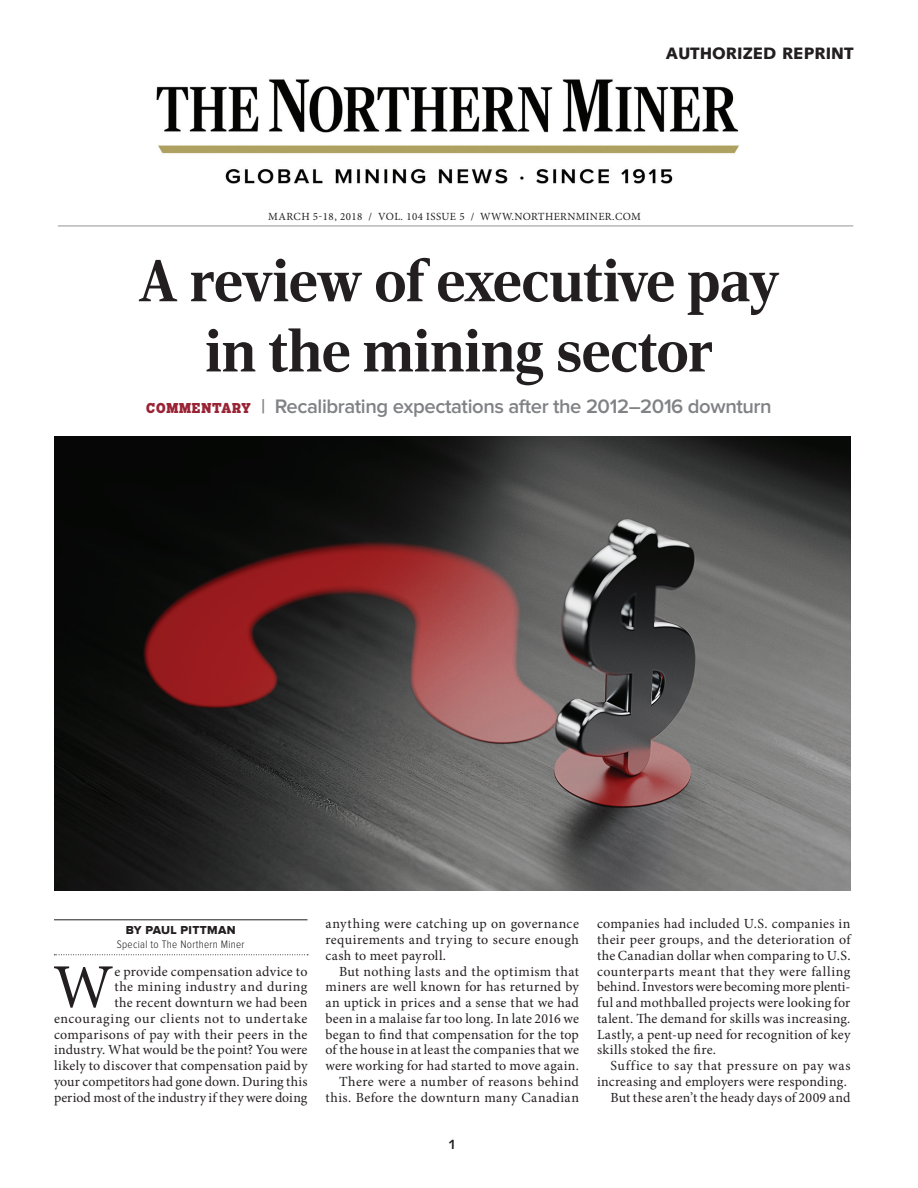
<style>
.page{position:relative;width:918px;height:1188px;background:#fff}
.page>*{position:absolute;margin:0;border:0;box-sizing:border-box;transform-origin:0 0}
.Body_Style_1_Drop_Ca{font:62.4px "Minion Pro";color:#231f20}
.Headline_Large{font:700 59.4px/70.2px "Rocky";color:#231f20;text-align:center}
.Deck_Large{font:600 20.25px "Proxima Nova";letter-spacing:-.02em;color:#808285}
.t1{font:900 16.5px "Syntax";color:#231f20}
.Body_Style_1{font:13.95px/15.8px "Minion Pro";letter-spacing:.02em;color:#231f20;text-align:justify}
.Body_Style_1_Drop_Ca-2{font:13.95px/15.8px "Minion Pro";letter-spacing:.02em;color:#231f20;text-align:right}
.t2{font:700 13.5px "Syntax";color:#231f20}
.Byline_2_Lines_-_Nam{font:12px "Proxima Nova Extrabld";letter-spacing:.03em;color:#231f20}
.Byline_2_Lines_-_Ema{font:300 11.25px "Proxima Nova Cond";letter-spacing:.03em;color:#231f20}
.t3{font:10.95px "Minion Pro";letter-spacing:.03em;color:#231f20}
.s1{font-family:"Salvo Serif Cond";font-weight:900;font-size:13.5px;color:#992435}
</style>
<div class="page">
<hr style="left:58px;top:226px;width:795px;height:1px;background:#939598">
<img style="left:156px;top:79px;width:583px;height:105px">
<hr style="left:54px;top:920px;width:254px;height:1px;background:#231f20">
<svg style="left:54px;top:954px;width:254px;height:1px"></svg>
<img style="left:54px;top:436px;width:796px;height:455px">
<p class="t1" style="left:666px;top:44px;width:189px">AUTHORIZED REPRINT</p>
<p class="t3" style="left:268px;top:209px;width:374px">MARCH 5-18, 2018 / VOL. 104 ISSUE 5 / WWW.NORTHERNMINER.COM</p>
<p class="Headline_Large" style="left:139px;top:246px;width:642px">A review of executive pay in the mining sector</p>
<p class="Deck_Large" style="left:146px;top:397px;width:627px"><span class="s1">COMMENTARY</span> | Recalibrating expectations after the 2012–2016 downturn</p>
<p class="Byline_2_Lines_-_Nam" style="left:126px;top:925px;width:111px">BY PAUL PITTMAN</p>
<p class="Byline_2_Lines_-_Ema" style="left:117px;top:939px;width:129px">Special to The Northern Miner</p>
<p class="Body_Style_1_Drop_Ca-2" style="left:54px;top:963px;width:255px">e provide compensation advice to<br>the mining industry and during<br>the recent downturn we had been encouraging our clients not to undertake comparisons of pay with their peers in the industry. What would be the point? You were likely to discover that compensation paid by your competitors had gone down. During this period most of the industry if they were doing</p>
<p class="Body_Style_1_Drop_Ca" style="left:53px;top:945px;width:62px">W</p>
<p class="Body_Style_1_Drop_Ca-2" style="left:326px;top:916px;width:255px;text-align:justify">anything were catching up on governance requirements and trying to secure enough cash to meet payroll.</p>
<p class="Body_Style_1" style="left:326px;top:963px;width:255px;text-indent:14px">But nothing lasts and the optimism that miners are well known for has returned by an uptick in prices and a sense that we had been in a malaise far too long. In late 2016 we began to find that compensation for the top of the house in at least the companies that we were working for had started to move again.</p>
<p class="Body_Style_1" style="left:326px;top:1073px;width:255px;text-align:right">There were a number of reasons behind this. Before the downturn many Canadian</p>
<p class="t2" style="left:448px;top:1137px;width:9px">1</p>
<p class="Body_Style_1" style="left:597px;top:916px;width:255px">companies had included U.S. companies in their peer groups, and the deterioration of the Canadian dollar when comparing to U.S. counterparts meant that they were falling behind. Investors were becoming more plenti&shy;ful and mothballed projects were looking for talent. The demand for skills was increasing.<br>Lastly, a pent-up need for recognition of key skills stoked the fire.</p>
<p class="Body_Style_1" style="left:597px;top:1058px;width:255px;text-align:right">Suffice to say that pressure on pay was increasing and employers were responding.</p>
<p class="Body_Style_1" style="left:610px;top:1089px;width:241px">But these aren’t the heady days of 2009 and</p>
</div>
